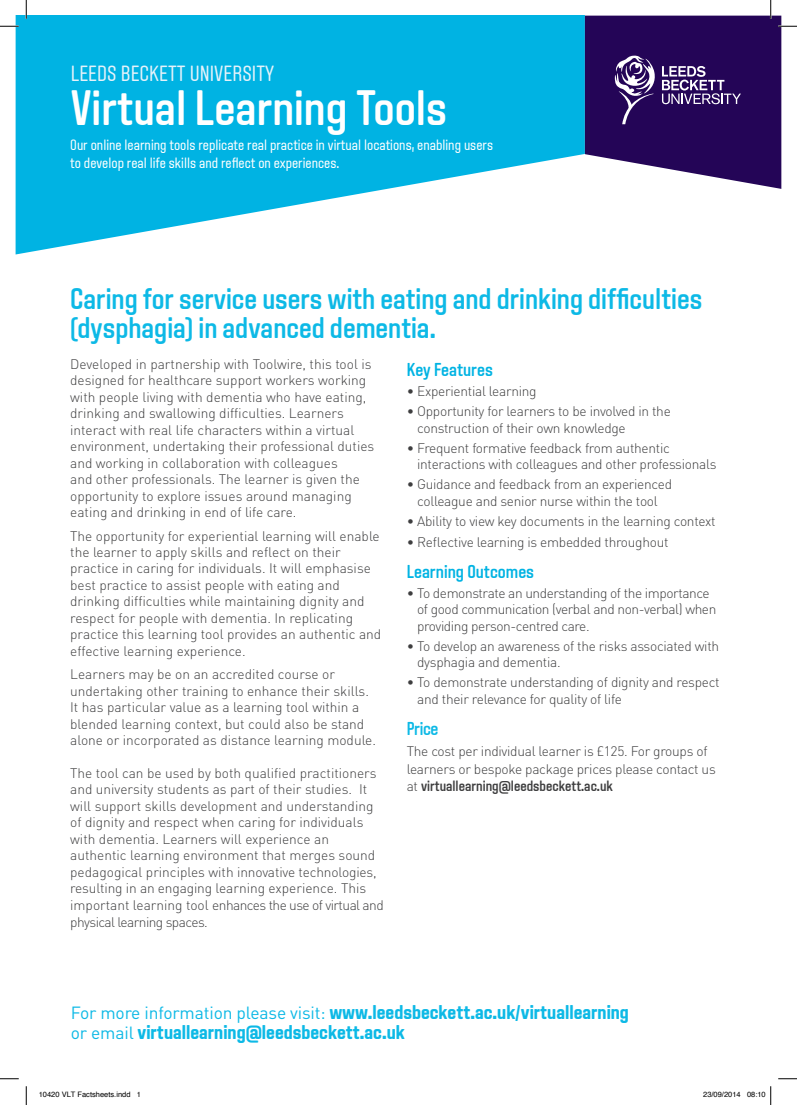
<style>
.page{position:relative;width:797px;height:1105px;background:#fff}
.page>*{position:absolute;margin:0;border:0;box-sizing:border-box;transform-origin:0 0}
.t1{font:500 49.75px "Aveny TLBU";color:#fff}
.t2{font:500 29.88px/29.9px "Aveny TLBU";color:#0db9e6}
.t3{font:22px "Aveny TLBU";color:#e5f2fa}
.t4{font:700 19.88px/19.9px "Aveny TLBU";color:#0db9e6}
.t5{font:500 18.75px "Aveny TLBU";color:#00b3e3}
.t6{font:500 18.75px "Aveny TLBU";letter-spacing:-.02em;color:#0db9e6}
.t7{font:15px/17.5px "Aveny TLBU";color:#fff}
.t8{font:500 15px "Aveny TLBU";color:#3e3e3f}
.t9{font:300 13.75px/16.5px "DIN";color:#3e3e3f}
.t10{font:300 13.75px/16.5px "DIN";letter-spacing:-.02em;color:#3e3e3f}
.t11{font:300 13.75px/16.5px "DIN";letter-spacing:-.03em;color:#3e3e3f}
.t12{font:7.5px "Helvetica";color:#000}
.s1{font-family:"DIN";font-weight:300;font-size:13.75px}
.s2{font-family:"DIN";font-weight:400;font-size:17.5px}
</style>
<div class="page">
<svg style="left:16px;top:16px;width:569px;height:238px;fill:#00b3e3"></svg>
<svg style="left:0;top:25px;width:19px;height:2px"></svg>
<svg style="left:0;top:1078px;width:19px;height:1px"></svg>
<svg style="left:778px;top:1078px;width:19px;height:1px"></svg>
<svg style="left:25px;top:0;width:2px;height:19px"></svg>
<svg style="left:25px;top:1086px;width:2px;height:19px"></svg>
<svg style="left:585px;top:0;width:212px;height:189px"></svg>
<svg style="left:770px;top:1086px;width:1px;height:19px"></svg>
<p class="t3" style="left:71px;top:61px;width:205px">LEEDS BECKETT UNIVERSITY</p>
<p class="t1" style="left:71px;top:80px;width:378px">Virtual Learning Tools</p>
<p class="t7" style="left:70px;top:136px;width:424px">Our online learning tools replicate real practice in virtual locations, enabling users to develop real life skills and reflect on experiences.</p>
<p class="t2" style="left:70px;top:284px;width:633px">Caring for service users with eating and drinking difficulties (dysphagia) in advanced dementia.</p>
<p class="t9" style="left:70px;top:356px;width:305px">Developed in partnership with Toolwire, this tool is designed for healthcare support workers working with people living with dementia who have eating, drinking and swallowing difficulties. Learners interact with real life characters within a virtual environment, undertaking their professional duties and working in collaboration with colleagues<br>and other professionals. The learner is given the opportunity to explore issues around managing eating and drinking in end of life care.</p>
<p class="t9" style="left:70px;top:527px;width:312px">The opportunity for experiential learning will enable the learner to apply skills and reflect on their practice in caring for individuals. It will emphasise best practice to assist people with eating and drinking difficulties while maintaining dignity and respect for people with dementia. In replicating practice this learning tool provides an authentic and effective learning experience.</p>
<p class="t9" style="left:70px;top:666px;width:307px">Learners may be on an accredited course or undertaking other training to enhance their skills.<br>It has particular value as a learning tool within a blended learning context, but could also be stand alone or incorporated as distance learning module.</p>
<p class="t9" style="left:70px;top:764px;width:315px">The tool can be used by both qualified practitioners and university students as part of their studies. It will support skills development and understanding of dignity and respect when caring for individuals with dementia. Learners will experience an authentic learning environment that merges sound pedagogical principles with innovative technologies, resulting in an engaging learning experience. This important learning tool enhances the use of virtual and physical learning spaces.</p>
<p class="t5" style="left:407px;top:359px;width:88px">Key Features</p>
<p class="t10" style="left:407px;top:383px;width:131px">• Experiential learning</p>
<p class="t10" style="left:417px;top:403px;width:255px;text-indent:-10px">• Opportunity for learners to be involved in the construction of their own knowledge</p>
<p class="t10" style="left:417px;top:439px;width:301px;text-indent:-10px">• Frequent formative feedback from authentic interactions with colleagues and other professionals</p>
<p class="t10" style="left:407px;top:476px;width:267px;text-align:center">• Guidance and feedback from an experienced colleague and senior nurse within the tool</p>
<p class="t10" style="left:407px;top:512px;width:310px">• Ability to view key documents in the learning context</p>
<p class="t10" style="left:407px;top:534px;width:263px">• Reflective learning is embedded throughout</p>
<p class="t5" style="left:407px;top:561px;width:129px">Learning Outcomes</p>
<p class="t11" style="left:417px;top:584px;width:301px;text-indent:-10px">• To demonstrate an understanding of the importance of good communication (verbal and non-verbal) when providing person-centred care.</p>
<p class="t10" style="left:417px;top:637px;width:303px;text-indent:-10px">• To develop an awareness of the risks associated with dysphagia and dementia.</p>
<p class="t10" style="left:417px;top:673px;width:304px;line-height:17.5px;text-indent:-10px">• To demonstrate understanding of dignity and respect and their relevance for quality of life</p>
<p class="t6" style="left:407px;top:718px;width:33px">Price</p>
<p class="t10" style="left:407px;top:742px;width:310px;line-height:17.5px">The cost per individual learner is £125. For groups of learners or bespoke package prices please contact us</p>
<p class="t8" style="left:407px;top:777px;width:208px"><span class="s1">at</span> virtuallearning@leedsbeckett.ac.uk</p>
<p class="t4" style="left:71px;top:1002px;width:559px"><span class="s2">For more information please visit:</span> www.leedsbeckett.ac.uk/virtuallearning <span class="s2">or email</span> virtuallearning@leedsbeckett.ac.uk</p>
<p class="t12" style="left:39px;top:1089px;width:104px">10420 VLT Factsheets.indd 1</p>
<p class="t12" style="left:703px;top:1089px;width:64px">23/09/2014 08:10</p>
</div>
